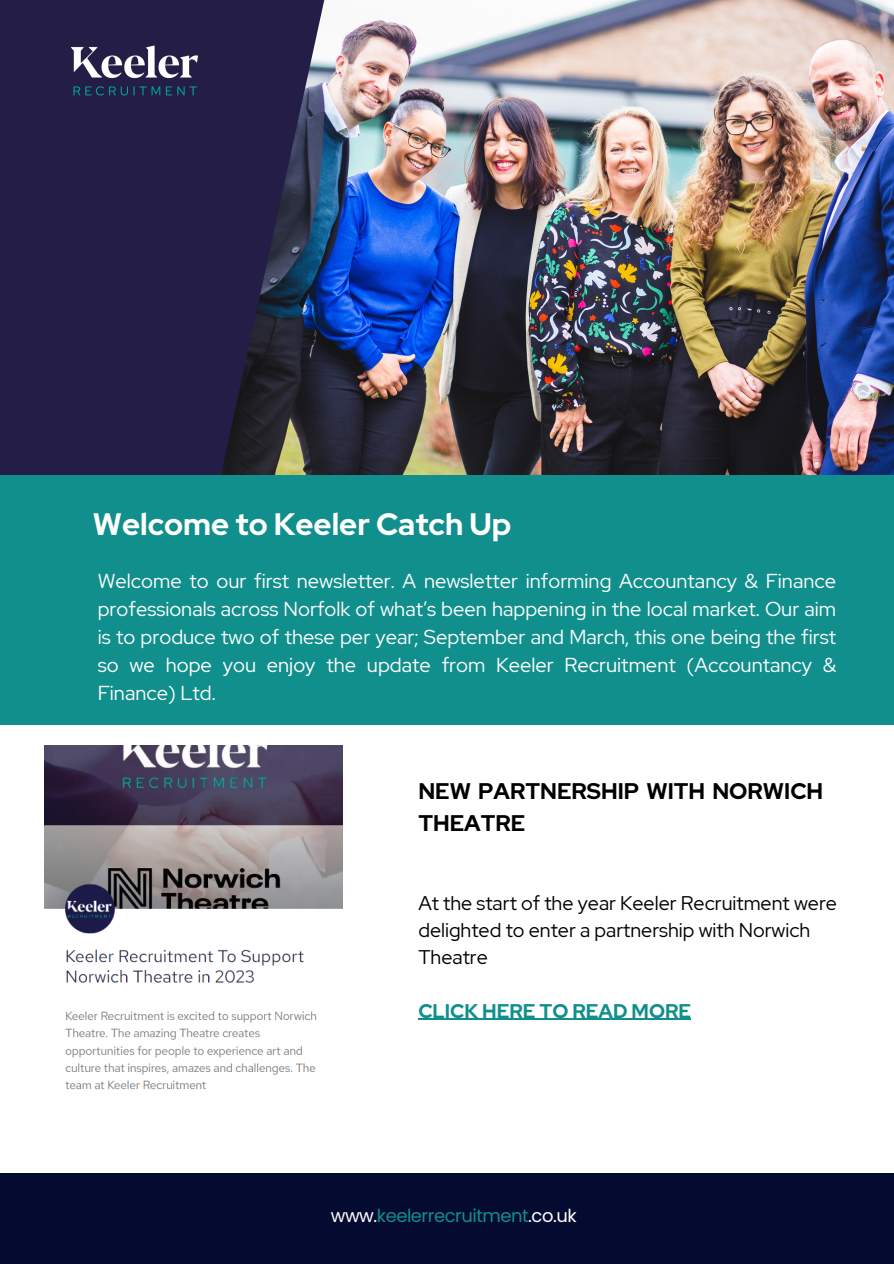
<style>
.page{position:relative;width:894px;height:1264px;background:#fff}
.page>*{position:absolute;margin:0;border:0;box-sizing:border-box;transform-origin:0 0}
.t1{font:700 30.9px "Red Hat Display";color:#fff}
.t2{font:700 22.5px/31.5px "Red Hat Display";color:#000}
.t3{font:20.1px/28.2px "Red Hat Display";color:#fff;text-align:justify}
.t4{font:19.8px/27px "Red Hat Display";color:#000}
.t5{font:700 19.8px "Red Hat Display";color:#108f8c}
.t6{font:18px "Poppins";letter-spacing:-.025em;color:#108f8c}
.s1{color:#fff}
</style>
<div class="page">
<img style="left:342px;top:0;width:551px;height:475px">
<svg style="left:0;top:0;width:342px;height:475px;fill:#241e46"></svg>
<div style="left:0;top:475px;width:893px;height:249px;background:#108f8c"></div>
<div style="left:0;top:1172px;width:893px;height:91px;background:#050a30"></div>
<div style="left:0;top:1px;width:268px;height:139px;background:#241e46"></div>
<hr style="left:418px;top:1018px;width:273px;height:2px;background:#108f8c">
<img style="left:45px;top:746px;width:297px;height:344px">
<p class="t1" style="left:93px;top:504px;width:420px">Welcome to Keeler Catch Up</p>
<p class="t3" style="left:98px;top:566px;width:739px">Welcome to our first newsletter. A newsletter informing Accountancy &amp; Finance professionals across Norfolk of what’s been happening in the local market. Our aim is to produce two of these per year; September and March, this one being the first so we hope you enjoy the update from Keeler Recruitment (Accountancy &amp; Finance) Ltd.</p>
<p class="t2" style="left:418px;top:775px;width:406px">NEW PARTNERSHIP WITH NORWICH<br>THEATRE</p>
<p class="t4" style="left:418px;top:889px;width:420px">At the start of the year Keeler Recruitment were delighted to enter a partnership with Norwich<br>Theatre</p>
<p class="t5" style="left:418px;top:997px;width:274px">CLICK HERE TO READ MORE</p>
<p class="t6" style="left:331px;top:1202px;width:247px"><span class="s1">www.</span>keelerrecruitment<span class="s1">.co.uk</span></p>
</div>
